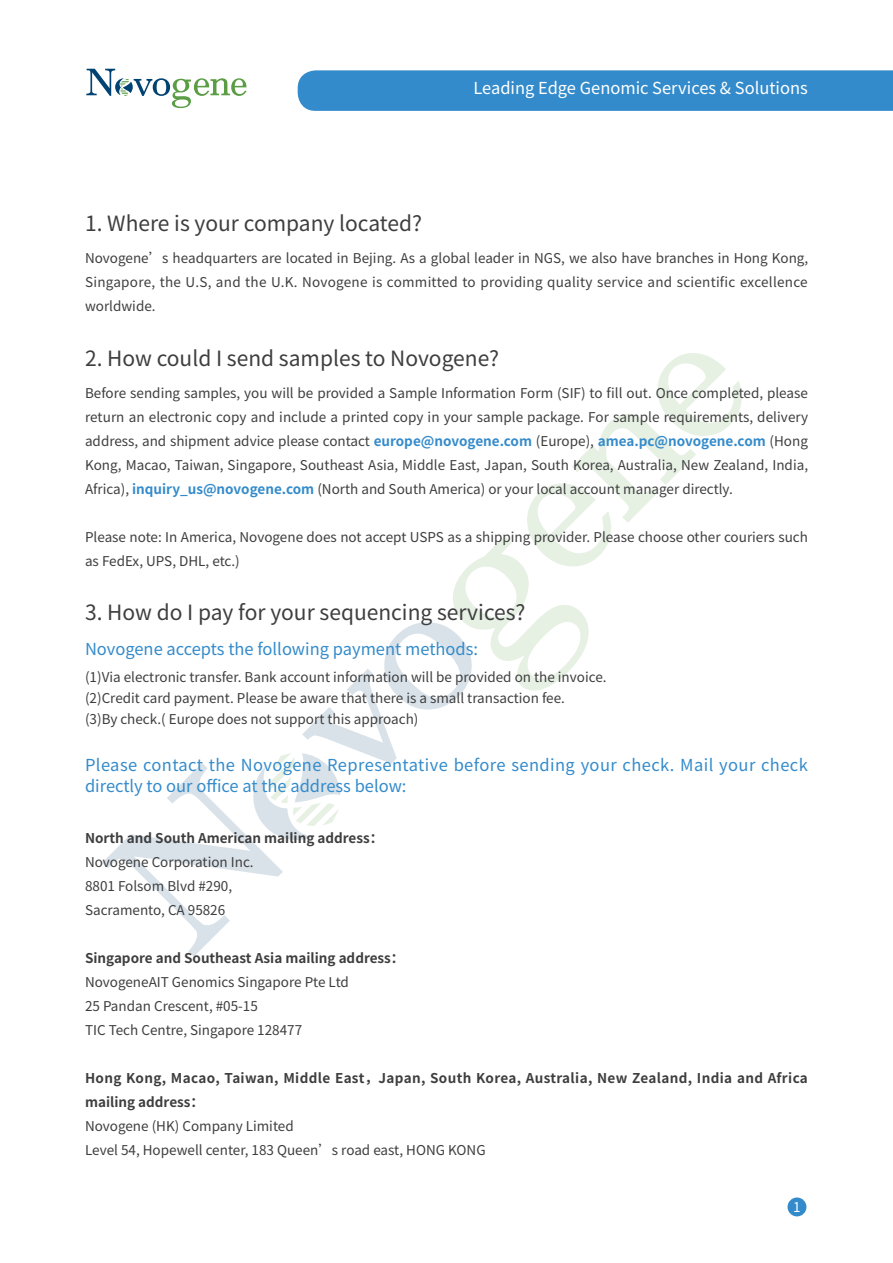
<style>
.page{position:relative;width:893px;height:1263px;background:#fff}
.page>*{position:absolute;margin:0;border:0;box-sizing:border-box;transform-origin:0 0}
.t1{font:21px "Source Han Sans SC";color:#3e3e3f}
.t2{font:16.5px/21px "Source Han Sans SC";letter-spacing:.025em;color:#348bcb}
.t3{font:16.5px "Source Han Sans SC";color:#348bcb}
.t4{font:16.5px "Source Han Sans SC";color:#fff}
.t5{font:13.5px/24px "Source Han Sans SC";color:#3e3e3f}
.t6{font:700 13.5px/24px "Source Han Sans SC";letter-spacing:.025em;color:#3e3e3f}
.t7{font:700 13.5px "Source Han Sans SC";color:#3e3e3f}
.t8{font:13.5px "Source Han Sans SC";color:#fff}
.s1{font-weight:700;color:#348bcb}
</style>
<div class="page">
<div style="left:787px;top:1197px;width:19px;height:19px;background:#348bcb;border-radius:50%"></div>
<svg style="left:86px;top:69px;width:161px;height:39px"></svg>
<svg style="left:102px;top:353px;width:640px;height:604px"></svg>
<div style="left:298px;top:70px;width:595px;height:41px;background:#348bcb"></div>
<p class="t4" style="left:473px;top:79px;width:336px">Leading Edge Genomic Services &amp; Solutions</p>
<h1 class="t1" style="left:85px;top:212px;width:339px">1. Where is your company located?</h1>
<p class="t5" style="left:85px;top:246px;width:725px;text-align:justify">Novogene’s headquarters are located in Bejing. As a global leader in NGS, we also have branches in Hong Kong, Singapore, the U.S, and the U.K. Novogene is committed to providing quality service and scientific excellence worldwide.</p>
<h1 class="t1" style="left:85px;top:346px;width:416px">2. How could I send samples to Novogene?</h1>
<p class="t5" style="left:85px;top:381px;width:725px;text-align:justify">Before sending samples, you will be provided a Sample Information Form (SIF) to fill out. Once completed, please return an electronic copy and include a printed copy in your sample package. For sample requirements, delivery address, and shipment advice please contact <span class="s1">europe@novogene.com</span> (Europe), <span class="s1">amea.pc@novogene.com</span> (Hong Kong, Macao, Taiwan, Singapore, Southeast Asia, Middle East, Japan, South Korea, Australia, New Zealand, India, Africa), <span class="s1">inquiry_us@novogene.com</span> (North and South America) or your local account manager directly.</p>
<p class="t5" style="left:85px;top:525px;width:724px">Please note: In America, Novogene does not accept USPS as a shipping provider. Please choose other couriers such as FedEx, UPS, DHL, etc.)</p>
<h1 class="t1" style="left:85px;top:601px;width:442px">3. How do I pay for your sequencing services?</h1>
<p class="t3" style="left:85px;top:639px;width:395px">Novogene accepts the following payment methods:</p>
<p class="t5" style="left:85px;top:666px;width:523px;line-height:21px">(1)Via electronic transfer. Bank account information will be provided on the invoice. (2)Credit card payment. Please be aware that there is a small transaction fee.<br>(3)By check.( Europe does not support this approach)</p>
<p class="t2" style="left:85px;top:755px;width:724px">Please contact the Novogene Representative before sending your check. Mail your check directly to our office at the address below:</p>
<p class="t7" style="left:85px;top:830px;width:300px">North and South American mailing address：</p>
<p class="t5" style="left:85px;top:850px;width:170px">Novogene Corporation Inc.<br>8801 Folsom Blvd #290,<br>Sacramento, CA 95826</p>
<p class="t7" style="left:85px;top:950px;width:321px">Singapore and Southeast Asia mailing address：</p>
<p class="t5" style="left:85px;top:970px;width:265px">NovogeneAIT Genomics Singapore Pte Ltd<br>25 Pandan Crescent, #05-15<br>TIC Tech Centre, Singapore 128477</p>
<p class="t6" style="left:85px;top:1066px;width:724px">Hong Kong, Macao, Taiwan, Middle East，Japan, South Korea, Australia, New Zealand, India and Africa mailing address：</p>
<p class="t5" style="left:85px;top:1114px;width:402px">Novogene (HK) Company Limited<br>Level 54, Hopewell center, 183 Queen’s road east, HONG KONG</p>
<p class="t8" style="left:793px;top:1199px;width:9px">1</p>
</div>
